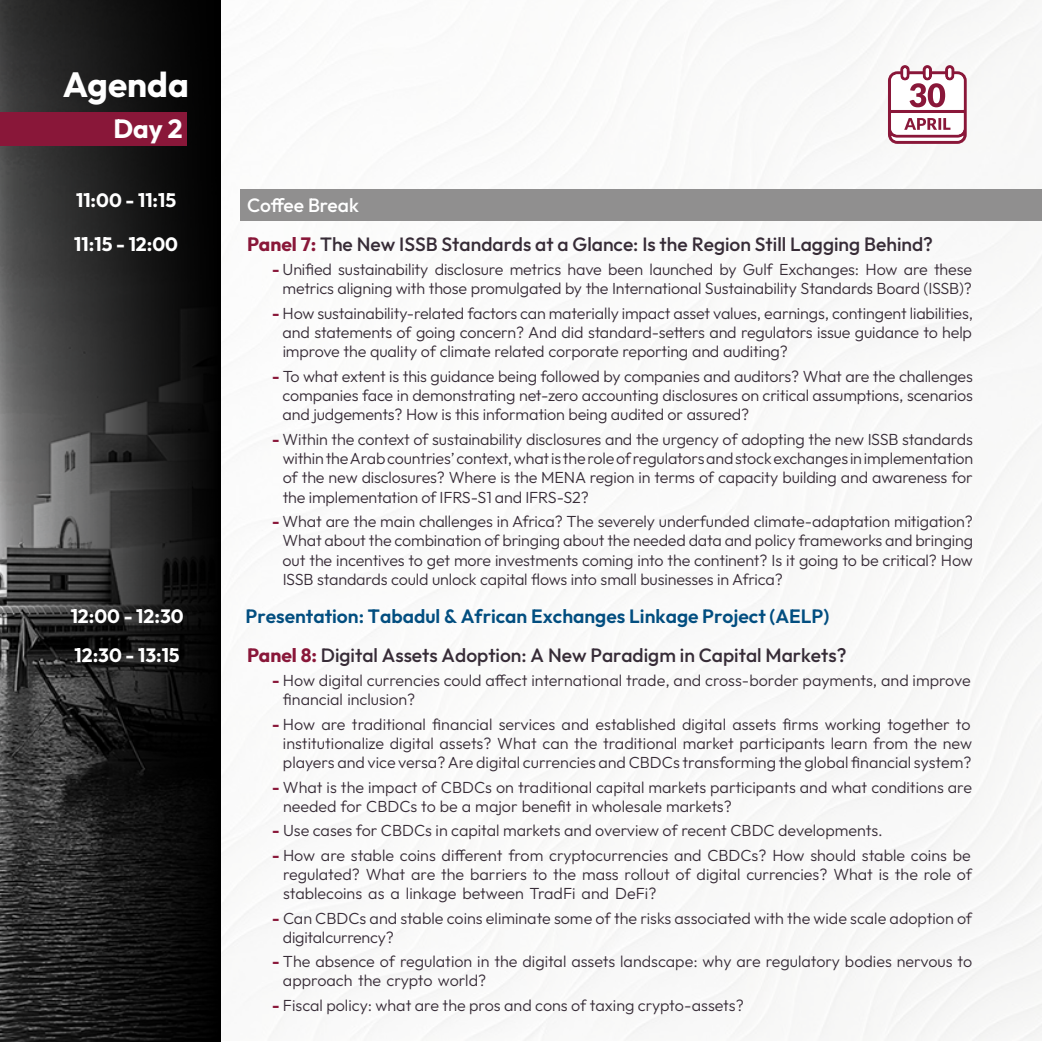
<style>
.page{position:relative;width:1042px;height:1042px;background:#fff}
.page>*{position:absolute;margin:0;border:0;box-sizing:border-box;transform-origin:0 0}
.t1{font:700 35px "Outfit";color:#fff}
.t2{font:700 26.25px "Outfit";color:#fff}
.t3{font:500 19.25px "Outfit";color:#372c37}
.t4{font:600 19.25px "Outfit";color:#024e80}
.t5{font:700 19.25px "Outfit";color:#fff}
.t6{font:500 19.25px "Outfit";color:#fff}
.t7{font:300 16.1px/19.2px "Outfit";letter-spacing:-.01em;color:#372c37;text-align:justify}
.s1{font-weight:700;color:#891739}
</style>
<div class="page">
<img style="left:222px;top:0;width:820px;height:1040px">
<div style="left:241px;top:189px;width:801px;height:32px;background:#908f8f"></div>
<svg style="left:0;top:0;width:221px;height:1042px;background:#262626"></svg>
<div style="left:0;top:113px;width:187px;height:33px;background:#891739"></div>
<svg style="left:888px;top:65px;width:78px;height:79px"></svg>
<h1 class="t1" style="left:63px;top:62px;width:127px">Agenda</h1>
<h2 class="t2" style="left:113px;top:111px;width:71px">Day 2</h2>
<p class="t5" style="left:76px;top:187px;width:102px">11:00 - 11:15</p>
<p class="t6" style="left:247px;top:193px;width:113px">Coffee Break</p>
<p class="t5" style="left:74px;top:231px;width:105px">11:15 - 12:00</p>
<p class="t3" style="left:247px;top:231px;width:687px"><span class="s1">Panel 7:</span> The New ISSB Standards at a Glance: Is the Region Still Lagging Behind?</p>
<p class="t7" style="left:272px;top:260px;width:701px;text-align:right"><span class="s1">-</span> Unified sustainability disclosure metrics have been launched by Gulf Exchanges: How are these metrics aligning with those promulgated by the International Sustainability Standards Board (ISSB)?</p>
<p class="t7" style="left:283px;top:304px;width:692px;text-indent:-11px"><span class="s1">-</span> How sustainability-related factors can materially impact asset values, earnings, contingent liabilities, and statements of going concern? And did standard-setters and regulators issue guidance to help improve the quality of climate related corporate reporting and auditing?</p>
<p class="t7" style="left:283px;top:367px;width:692px;text-indent:-11px"><span class="s1">-</span> To what extent is this guidance being followed by companies and auditors? What are the challenges companies face in demonstrating net-zero accounting disclosures on critical assumptions, scenarios and judgements? How is this information being audited or assured?</p>
<p class="t7" style="left:283px;top:429px;width:692px;text-indent:-11px"><span class="s1">-</span> Within the context of sustainability disclosures and the urgency of adopting the new ISSB standards withintheArabcountries’context,whatis theroleof regulatorsandstockexchanges inimplementation of the new disclosures? Where is the MENA region in terms of capacity building and awareness for the implementation of IFRS-S1 and IFRS-S2?</p>
<p class="t7" style="left:283px;top:512px;width:692px;text-indent:-11px"><span class="s1">-</span> What are the main challenges in Africa? The severely underfunded climate-adaptation mitigation?<br>What about the combination of bringing about the needed data and policy frameworks and bringing out the incentives to get more investments coming into the continent? Is it going to be critical? How ISSB standards could unlock capital flows into small businesses in Africa?</p>
<p class="t5" style="left:71px;top:604px;width:114px">12:00 - 12:30</p>
<p class="t4" style="left:245px;top:604px;width:585px">Presentation: Tabadul &amp; African Exchanges Linkage Project (AELP)</p>
<p class="t5" style="left:75px;top:642px;width:107px">12:30 - 13:15</p>
<p class="t3" style="left:247px;top:642px;width:601px"><span class="s1">Panel 8:</span> Digital Assets Adoption: A New Paradigm in Capital Markets?</p>
<p class="t7" style="left:283px;top:671px;width:689px;text-indent:-11px"><span class="s1">-</span> How digital currencies could affect international trade, and cross-border payments, and improve financial inclusion?</p>
<p class="t7" style="left:283px;top:715px;width:690px;text-indent:-11px"><span class="s1">-</span> How are traditional financial services and established digital assets firms working together to institutionalize digital assets? What can the traditional market participants learn from the new players and vice versa?Are digital currencies and CBDCs transforming the global financial system?</p>
<p class="t7" style="left:283px;top:777px;width:690px;text-indent:-11px"><span class="s1">-</span> What is the impact of CBDCs on traditional capital markets participants and what conditions are needed for CBDCs to be a major benefit in wholesale markets?</p>
<p class="t7" style="left:272px;top:821px;width:612px"><span class="s1">-</span> Use cases for CBDCs in capital markets and overview of recent CBDC developments.</p>
<p class="t7" style="left:283px;top:845px;width:690px;text-indent:-11px"><span class="s1">-</span> How are stable coins different from cryptocurrencies and CBDCs? How should stable coins be regulated? What are the barriers to the mass rollout of digital currencies? What is the role of stablecoins as a linkage between TradFi and DeFi?</p>
<p class="t7" style="left:283px;top:908px;width:691px;text-indent:-11px"><span class="s1">-</span> Can CBDCs and stable coins eliminate some of the risks associated with the wide scale adoption of digitalcurrency?</p>
<p class="t7" style="left:283px;top:952px;width:690px;text-indent:-11px"><span class="s1">-</span> The absence of regulation in the digital assets landscape: why are regulatory bodies nervous to approach the crypto world?</p>
<p class="t7" style="left:272px;top:995px;width:473px"><span class="s1">-</span> Fiscal policy: what are the pros and cons of taxing crypto-assets?</p>
</div>
